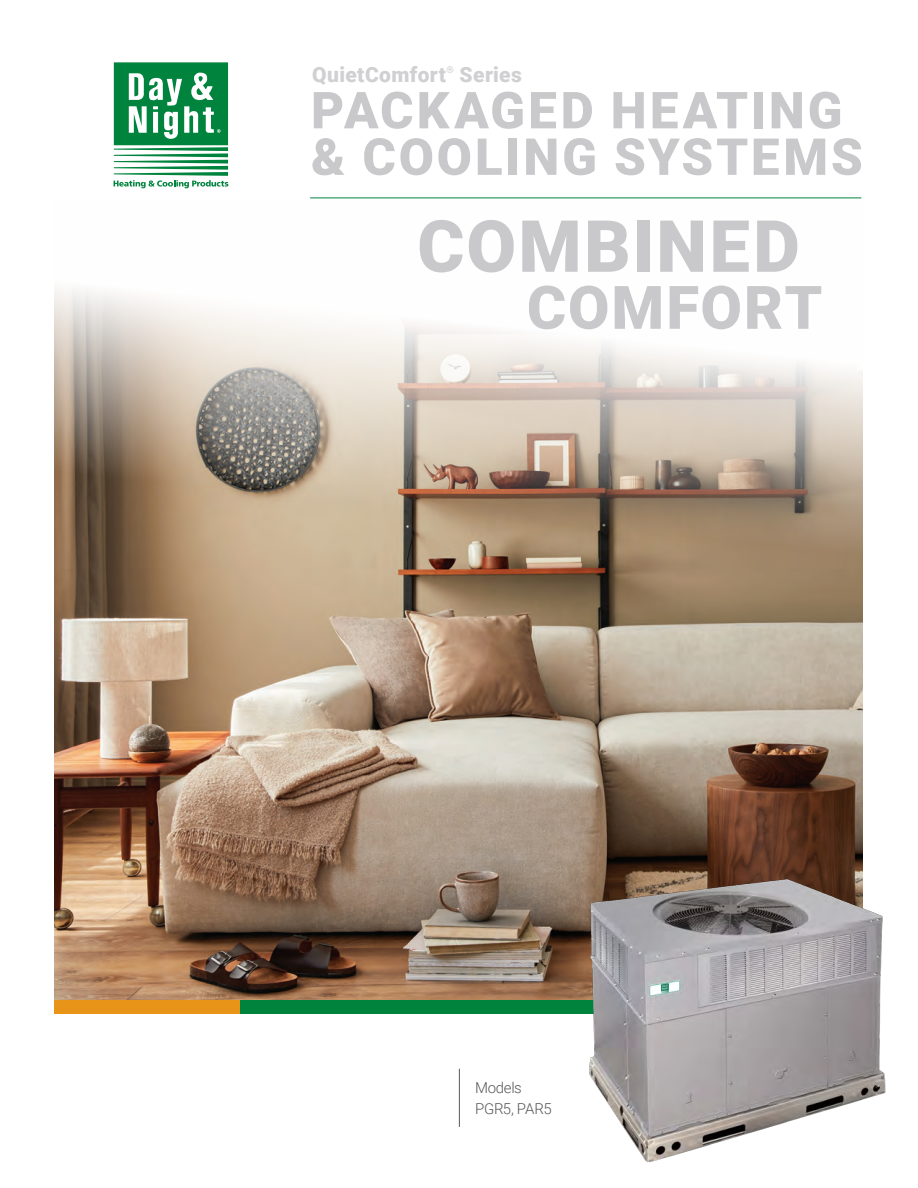
<style>
.page{position:relative;width:918px;height:1188px;background:#fff}
.page>*{position:absolute;margin:0;border:0;box-sizing:border-box;transform-origin:0 0}
.H-Main_Header{font:900 72px "Roboto";letter-spacing:.03em;color:#c9c9cb}
.H-Main_Header-2{font:900 60px "Roboto";letter-spacing:.03em;color:#c9c9cb}
.H-Main_Header-3{font:900 51px/46.5px "Roboto";letter-spacing:.06em;color:#c9c9cb}
.H-Main_Header-4{font:900 21px "Roboto";letter-spacing:.02em;color:#d0d0d3}
.H-Model_title{font:300 15px/21px "Roboto";letter-spacing:-.02em;color:#57585a}
.H-Main_Header-5{font:900 9.45px "Roboto";color:#d0d0d3}
</style>
<div class="page">
<img style="left:54px;top:289px;width:809px;height:711px">
<hr style="left:310px;top:198px;width:551px;height:1px;background:#00843d">
<hr style="left:459px;top:1069px;width:1px;height:58px;background:#57585a">
<svg style="left:113px;top:62px;width:116px;height:127px"></svg>
<div style="left:114px;top:62px;width:114px;height:83px;background:#00843d"></div>
<svg style="left:129px;top:72px;width:92px;height:67px"></svg>
<svg style="left:114px;top:147px;width:114px;height:41px"></svg>
<div style="left:54px;top:1000px;width:186px;height:14px;background:#e89418"></div>
<div style="left:429px;top:1000px;width:186px;height:14px;background:#00843d"></div>
<div style="left:240px;top:1000px;width:189px;height:14px;background:#00843d"></div>
<img style="left:563px;top:865px;width:323px;height:298px">
<p class="H-Main_Header-4" style="left:312px;top:60px;width:135px">QuietComfort</p>
<p class="H-Main_Header-5" style="left:446px;top:63px;width:9px">®</p>
<p class="H-Main_Header-4" style="left:460px;top:60px;width:64px">Series</p>
<p class="H-Main_Header-3" style="left:311px;top:85px;width:553px">PACKAGED HEATING &amp; COOLING SYSTEMS</p>
<p class="H-Main_Header" style="left:417px;top:196px;width:384px">COMBINED</p>
<p class="H-Main_Header-2" style="left:527px;top:265px;width:297px">COMFORT</p>
<p class="H-Model_title" style="left:475px;top:1076px;width:78px">Models<br>PGR5, PAR5</p>
</div>
